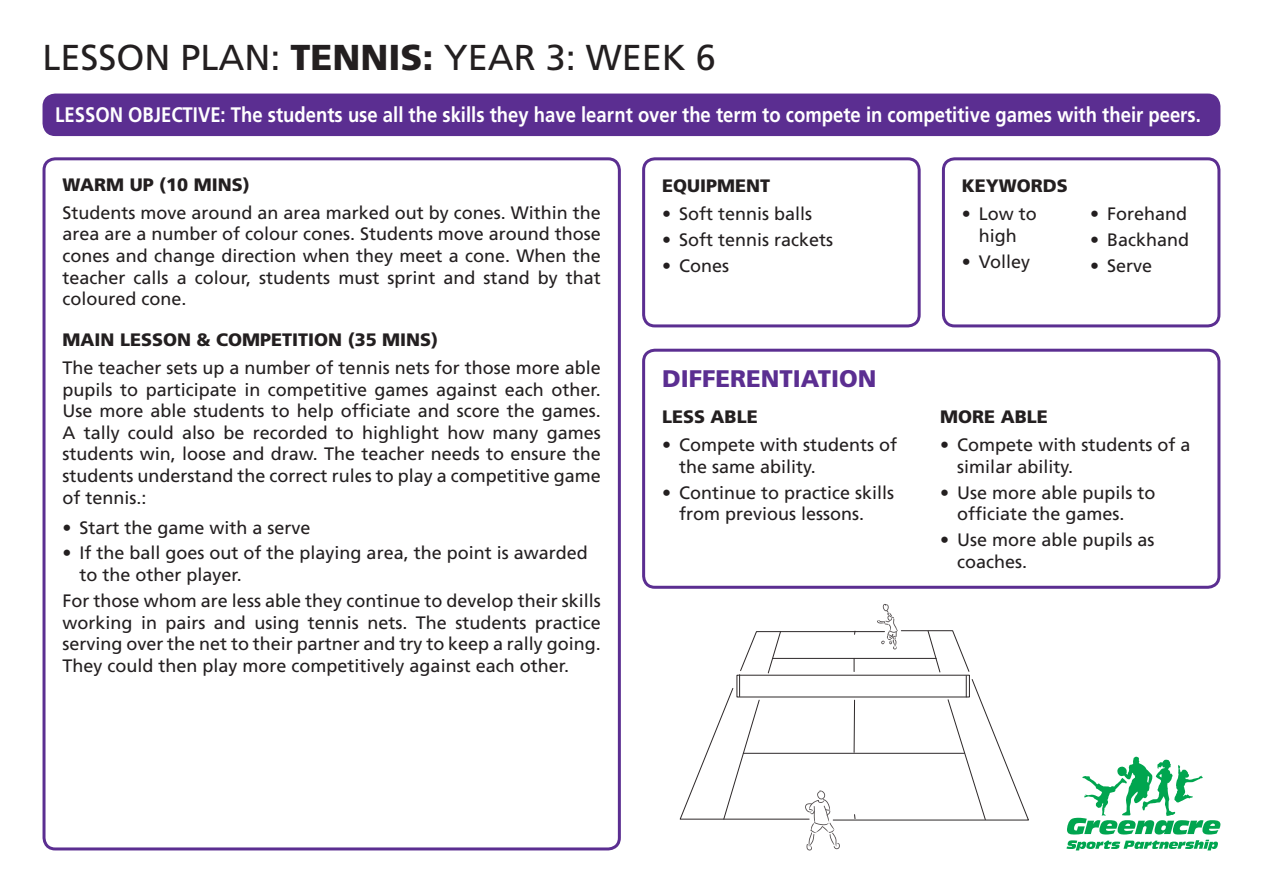
<style>
.page{position:relative;width:1263px;height:893px;background:#fff}
.page>*{position:absolute;margin:0;border:0;box-sizing:border-box;transform-origin:0 0}
.t1{font:36px "Frutiger CE";color:#231f20}
.lesson_heading_colou{font:900 24px "Frutiger CE";color:#5b2e91}
.lesson_objective{font:700 21px "Frutiger CE";color:#fff;scale:.88 1}
.lesson_text_Justifie{font:18px/21.6px "Frutiger CE";color:#231f20}
.lesson_subhead{font:900 18px "Frutiger CE";color:#231f20}
.s1{font-weight:900}
</style>
<div class="page">
<svg style="left:1066px;top:840px;width:152px;height:10px"></svg>
<svg style="left:1067px;top:757px;width:153px;height:77px"></svg>
<div style="left:43px;top:94px;width:1177px;height:42px;background:#5b2e91;border-radius:13px"></div>
<div style="left:43px;top:157px;width:578px;height:693px;border:3px solid #5b2e91;border-radius:11px"></div>
<div style="left:642px;top:157px;width:279px;height:170px;border:3px solid #5b2e91;border-radius:11px"></div>
<div style="left:942px;top:157px;width:278px;height:170px;border:3px solid #5b2e91;border-radius:11px"></div>
<div style="left:642px;top:349px;width:578px;height:240px;border:3px solid #5b2e91;border-radius:11px"></div>
<svg style="left:679px;top:604px;width:350px;height:246px"></svg>
<p class="t1" style="left:43px;top:37px;width:675px">LESSON PLAN: <span class="s1">TENNIS:</span> YEAR 3: WEEK 6</p>
<p class="lesson_objective" style="left:55px;top:102px;width:1303px">LESSON OBJECTIVE: The students use all the skills they have learnt over the term to compete in competitive games with their peers.</p>
<p class="lesson_subhead" style="left:63px;top:174px;width:189px">WARM UP (10 MINS)</p>
<p class="lesson_text_Justifie" style="left:63px;top:202px;width:540px;text-align:justify">Students move around an area marked out by cones. Within the area are a number of colour cones. Students move around those cones and change direction when they meet a cone. When the teacher calls a colour, students must sprint and stand by that coloured cone.</p>
<p class="lesson_subhead" style="left:63px;top:329px;width:377px">MAIN LESSON &amp; COMPETITION (35 MINS)</p>
<p class="lesson_text_Justifie" style="left:63px;top:357px;width:540px;text-align:justify">The teacher sets up a number of tennis nets for those more able pupils to participate in competitive games against each other.<br>Use more able students to help officiate and score the games.<br>A tally could also be recorded to highlight how many games students win, loose and draw. The teacher needs to ensure the students understand the correct rules to play a competitive game of tennis.:</p>
<p class="lesson_text_Justifie" style="left:63px;top:516px;width:250px">• Start the game with a serve</p>
<p class="lesson_text_Justifie" style="left:80px;top:542px;width:510px;text-indent:-17px">• If the ball goes out of the playing area, the point is awarded to the other player.</p>
<p class="lesson_text_Justifie" style="left:63px;top:590px;width:540px;text-align:justify">For those whom are less able they continue to develop their skills working in pairs and using tennis nets. The students practice serving over the net to their partner and try to keep a rally going.<br>They could then play more competitively against each other.</p>
<p class="lesson_subhead" style="left:662px;top:175px;width:110px">EQUIPMENT</p>
<p class="lesson_text_Justifie" style="left:662px;top:203px;width:152px">• Soft tennis balls</p>
<p class="lesson_text_Justifie" style="left:662px;top:229px;width:173px">• Soft tennis rackets</p>
<p class="lesson_text_Justifie" style="left:662px;top:255px;width:69px">• Cones</p>
<p class="lesson_heading_colou" style="left:662px;top:364px;width:216px">DIFFERENTIATION</p>
<p class="lesson_subhead" style="left:662px;top:406px;width:97px">LESS ABLE</p>
<p class="lesson_text_Justifie" style="left:679px;top:434px;width:220px;text-indent:-17px">• Compete with students of the same ability.</p>
<p class="lesson_text_Justifie" style="left:679px;top:481px;width:217px;text-indent:-17px">• Continue to practice skills from previous lessons.</p>
<p class="lesson_subhead" style="left:962px;top:175px;width:108px">KEYWORDS</p>
<p class="lesson_text_Justifie" style="left:962px;top:203px;width:77px;text-align:center">• Low to high</p>
<p class="lesson_text_Justifie" style="left:962px;top:251px;width:70px">• Volley</p>
<p class="lesson_text_Justifie" style="left:1090px;top:203px;width:99px">• Forehand</p>
<p class="lesson_text_Justifie" style="left:1090px;top:229px;width:101px">• Backhand</p>
<p class="lesson_text_Justifie" style="left:1090px;top:255px;width:64px">• Serve</p>
<p class="lesson_subhead" style="left:940px;top:406px;width:109px">MORE ABLE</p>
<p class="lesson_text_Justifie" style="left:957px;top:434px;width:235px;text-indent:-17px">• Compete with students of a similar ability.</p>
<p class="lesson_text_Justifie" style="left:957px;top:481px;width:200px;text-indent:-17px">• Use more able pupils to officiate the games.</p>
<p class="lesson_text_Justifie" style="left:957px;top:529px;width:199px;text-indent:-17px">• Use more able pupils as coaches.</p>
</div>
